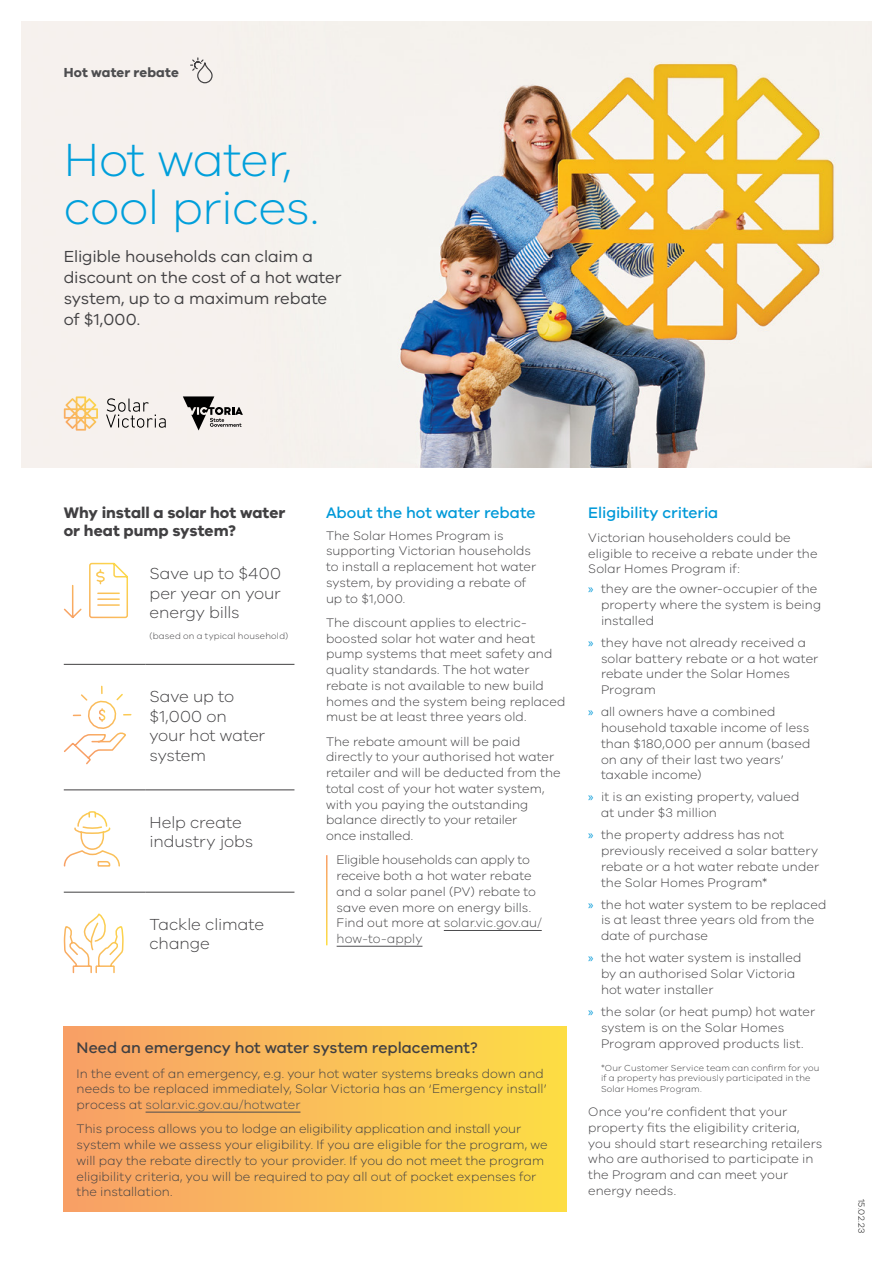
<style>
.page{position:relative;width:893px;height:1263px;background:#fff}
.page>*{position:absolute;margin:0;border:0;box-sizing:border-box;transform-origin:0 0}
.t1{font:300 48px/48px "VIC";letter-spacing:-.015em;color:#009fdb}
.t2{font:300 16.5px/19.5px "VIC";letter-spacing:-.005em;color:#414042}
.t3{font:16.5px/21px "VIC";letter-spacing:-.005em;color:#414042}
.t4{font:700 15.75px/18px "VIC";letter-spacing:.005em;color:#414042}
.t5{font:500 15.75px "VIC";letter-spacing:-.005em;color:#0099d8}
.t6{font:500 15.75px "VIC";letter-spacing:-.005em;color:#414042}
.t7{font:700 13.5px "VIC";letter-spacing:.01em;color:#4d4d4f}
.t8{font:300 12.75px/15.8px "VIC";letter-spacing:.005em;color:#414042}
.t9{font:300 9px/10.5px "VIC";letter-spacing:.02em;color:#414042}
.t10{font:300 9px "VIC";color:#000}
.s1{color:#4d4d4f}
.s2{font-family:"Myriad Pro";font-weight:400;color:#0099d8}
</style>
<div class="page">
<img style="left:21px;top:21px;width:851px;height:447px">
<svg style="left:64px;top:396px;width:34px;height:35px"></svg>
<svg style="left:106px;top:398px;width:60px;height:30px;background:#d1cdca"></svg>
<svg style="left:183px;top:396px;width:60px;height:34px;background:#a29f9d"></svg>
<svg style="left:189px;top:57px;width:24px;height:27px"></svg>
<hr style="left:64px;top:664px;width:81px;height:1px;background:#414042">
<hr style="left:145px;top:664px;width:149px;height:1px;background:#414042">
<hr style="left:64px;top:790px;width:81px;height:1px;background:#414042">
<hr style="left:145px;top:790px;width:149px;height:1px;background:#414042">
<hr style="left:64px;top:892px;width:81px;height:1px;background:#414042">
<hr style="left:145px;top:892px;width:149px;height:1px;background:#414042">
<svg style="left:63px;top:562px;width:65px;height:57px"></svg>
<svg style="left:64px;top:685px;width:68px;height:80px"></svg>
<svg style="left:63px;top:811px;width:57px;height:56px"></svg>
<svg style="left:63px;top:913px;width:61px;height:61px"></svg>
<hr style="left:444px;top:930px;width:98px;height:1px;background:#4d4d4f">
<hr style="left:337px;top:946px;width:85px;height:1px;background:#4d4d4f">
<div style="left:64px;top:1027px;width:503px;height:184px;background:linear-gradient(to right,#f79f69,#fcde47)"></div>
<hr style="left:146px;top:1112px;width:154px;height:1px;background:#4d4d4f">
<p class="t7" style="left:64px;top:64px;width:117px">Hot water rebate</p>
<h1 class="t1" style="left:64px;top:134px;width:257px">Hot water, cool prices.</h1>
<p class="t3" style="left:64px;top:245px;width:279px">Eligible households can claim a discount on the cost of a hot water system, up to a maximum rebate of $1,000.</p>
<p class="t4" style="left:64px;top:503px;width:223px">Why install a solar hot water or heat pump system?</p>
<p class="t2" style="left:149px;top:563px;width:133px;text-align:justify">Save up to $400 per year on your energy bills</p>
<p class="t9" style="left:149px;top:630px;width:140px">(based on a typical household)</p>
<p class="t2" style="left:149px;top:686px;width:117px">Save up to $1,000 on your hot water system</p>
<p class="t2" style="left:149px;top:812px;width:105px">Help create industry jobs</p>
<p class="t2" style="left:149px;top:914px;width:116px">Tackle climate change</p>
<p class="t5" style="left:326px;top:503px;width:211px">About the hot water rebate</p>
<p class="t8" style="left:326px;top:527px;width:212px">The Solar Homes Program is supporting Victorian households to install a replacement hot water system, by providing a rebate of up to $1,000.</p>
<p class="t8" style="left:326px;top:614px;width:241px">The discount applies to electric&shy;boosted solar hot water and heat pump systems that meet safety and quality standards. The hot water rebate is not available to new build homes and the system being replaced must be at least three years old.</p>
<p class="t8" style="left:326px;top:733px;width:236px">The rebate amount will be paid directly to your authorised hot water retailer and will be deducted from the total cost of your hot water system, with you paying the outstanding balance directly to your retailer<br>once installed.</p>
<p class="t8" style="left:337px;top:852px;width:207px">Eligible households can apply to receive both a hot water rebate and a solar panel (PV) rebate to save even more on energy bills.<br>Find out more at <span class="s1">solar.vic.gov.au/ how-to-apply</span></p>
<p class="t6" style="left:77px;top:1038px;width:403px">Need an emergency hot water system replacement?</p>
<p class="t8" style="left:77px;top:1065px;width:472px">In the event of an emergency, e.g. your hot water systems breaks down and needs to be replaced immediately, Solar Victoria has an ‘Emergency install’ process at <span class="s1">solar.vic.gov.au/hotwater</span></p>
<p class="t8" style="left:77px;top:1121px;width:473px">This process allows you to lodge an eligibility application and install your system while we assess your eligibility. If you are eligible for the program, we will pay the rebate directly to your provider. If you do not meet the program eligibility criteria, you will be required to pay all out of pocket expenses for the installation.</p>
<p class="t5" style="left:588px;top:503px;width:132px">Eligibility criteria</p>
<p class="t8" style="left:588px;top:529px;width:231px">Victorian householders could be eligible to receive a rebate under the<br>Solar Homes Program if:</p>
<p class="t8" style="left:601px;top:581px;width:222px;text-indent:-13px"><span class="s2">»</span> they are the owner-occupier of the property where the system is being installed</p>
<p class="t8" style="left:601px;top:634px;width:219px;text-indent:-13px"><span class="s2">»</span> they have not already received a solar battery rebate or a hot water rebate under the Solar Homes<br>Program</p>
<p class="t8" style="left:601px;top:704px;width:211px;text-indent:-13px"><span class="s2">»</span> all owners have a combined household taxable income of less than $180,000 per annum (based on any of their last two years’ taxable income)</p>
<p class="t8" style="left:601px;top:789px;width:200px;text-indent:-13px"><span class="s2">»</span> it is an existing property, valued at under $3 million</p>
<p class="t8" style="left:601px;top:827px;width:220px;text-indent:-13px"><span class="s2">»</span> the property address has not previously received a solar battery rebate or a hot water rebate under the Solar Homes Program*</p>
<p class="t8" style="left:601px;top:896px;width:227px;text-indent:-13px"><span class="s2">»</span> the hot water system to be replaced is at least three years old from the date of purchase</p>
<p class="t8" style="left:601px;top:950px;width:202px;text-indent:-13px"><span class="s2">»</span> the hot water system is installed by an authorised Solar Victoria hot water installer</p>
<p class="t8" style="left:601px;top:1003px;width:216px;text-indent:-13px"><span class="s2">»</span> the solar (or heat pump) hot water system is on the Solar Homes<br>Program approved products list.</p>
<p class="t9" style="left:601px;top:1062px;width:220px">*Our Customer Service team can confirm for you if a property has previously participated in the<br>Solar Homes Program.</p>
<p class="t8" style="left:588px;top:1103px;width:236px">Once you’re confident that your property fits the eligibility criteria, you should start researching retailers who are authorised to participate in the Program and can meet your energy needs.</p>
<p class="t10" style="left:867px;top:1198px;width:36px;rotate:90deg">15.02.23</p>
</div>
